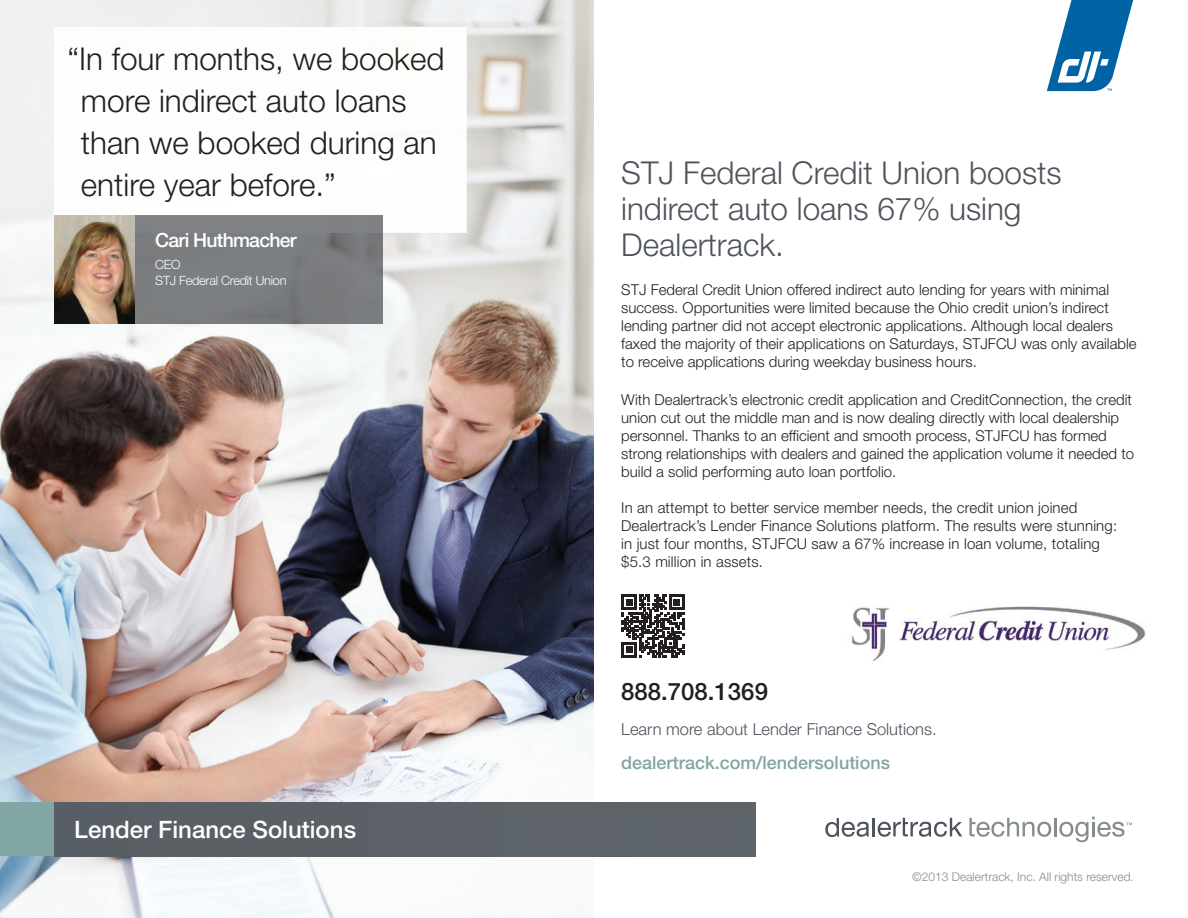
<style>
.page{position:relative;width:1188px;height:918px;background:#fff}
.page>*{position:absolute;margin:0;border:0;box-sizing:border-box;transform-origin:0 0}
.t1{font:300 31.5px/42px "Helvetica Neue LT Std";color:#231f20}
.t2{font:300 31.5px/36px "Helvetica Neue LT Std";color:#4e535c}
.t3{font:500 24px "Helvetica Neue LT Std";color:#fff}
.t4{font:500 24px "Helvetica Neue LT Std";color:#231f20}
.t5{font:500 19.5px "Helvetica Neue LT Std";letter-spacing:-.04em;color:#fff}
.t6{font:500 18px "Helvetica Neue LT Std";color:#81a6a3}
.t7{font:300 16.5px "Helvetica Neue LT Std";color:#4e535c}
.t8{font:300 15px/18px "Helvetica Neue LT Std";color:#231f20}
.t9{font:300 12.75px/15.6px "Helvetica Neue LT Std";letter-spacing:-.02em;color:#fff}
.t10{font:300 12px "Helvetica Neue LT Std";color:#848c8c}
</style>
<div class="page">
<hr style="left:872px;top:818px;width:3px;height:18px;background:#4e535c">
<svg style="left:969px;top:818px;width:82px;height:19px"></svg>
<hr style="left:1054px;top:818px;width:3px;height:18px;background:#848c8c">
<svg style="left:878px;top:818px;width:84px;height:19px"></svg>
<svg style="left:825px;top:818px;width:44px;height:19px"></svg>
<svg style="left:1059px;top:817px;width:73px;height:25px"></svg>
<svg style="left:1047px;top:0;width:87px;height:91px"></svg>
<img style="left:0;top:0;width:594px;height:918px">
<div style="left:54px;top:802px;width:702px;height:54px;background:#5c6268"></div>
<div style="left:0;top:802px;width:54px;height:54px;background:#81a6a3"></div>
<svg style="left:622px;top:595px;width:62px;height:62px"></svg>
<img style="left:851px;top:606px;width:295px;height:56px">
<img style="left:54px;top:27px;width:413px;height:206px">
<img style="left:54px;top:216px;width:328px;height:108px">
<h1 class="t1" style="left:81px;top:37px;width:365px;text-indent:-13px">“In four months, we booked more indirect auto loans than we booked during an entire year before.”</h1>
<h3 class="t5" style="left:155px;top:229px;width:143px">Cari Huthmacher</h3>
<p class="t9" style="left:155px;top:257px;width:133px">CEO<br>STJ Federal Credit Union</p>
<h2 class="t3" style="left:74px;top:815px;width:283px">Lender Finance Solutions</h2>
<h1 class="t2" style="left:621px;top:155px;width:442px">STJ Federal Credit Union boosts indirect auto loans 67% using<br>Dealertrack.</h1>
<p class="t8" style="left:621px;top:280px;width:517px">STJ Federal Credit Union offered indirect auto lending for years with minimal success. Opportunities were limited because the Ohio credit union’s indirect lending partner did not accept electronic applications. Although local dealers faxed the majority of their applications on Saturdays, STJFCU was only available to receive applications during weekday business hours.</p>
<p class="t8" style="left:621px;top:390px;width:514px">With Dealertrack’s electronic credit application and CreditConnection, the credit union cut out the middle man and is now dealing directly with local dealership personnel. Thanks to an efficient and smooth process, STJFCU has formed strong relationships with dealers and gained the application volume it needed to build a solid performing auto loan portfolio.</p>
<p class="t8" style="left:621px;top:498px;width:497px">In an attempt to better service member needs, the credit union joined Dealertrack’s Lender Finance Solutions platform. The results were stunning: in just four months, STJFCU saw a 67% increase in loan volume, totaling $5.3 million in assets.</p>
<h2 class="t4" style="left:621px;top:677px;width:148px">888.708.1369</h2>
<p class="t7" style="left:621px;top:719px;width:317px">Learn more about Lender Finance Solutions.</p>
<p class="t6" style="left:621px;top:752px;width:270px">dealertrack.com/lendersolutions</p>
<p class="t10" style="left:912px;top:869px;width:223px">©2013 Dealertrack, Inc. All rights reserved.</p>
</div>
